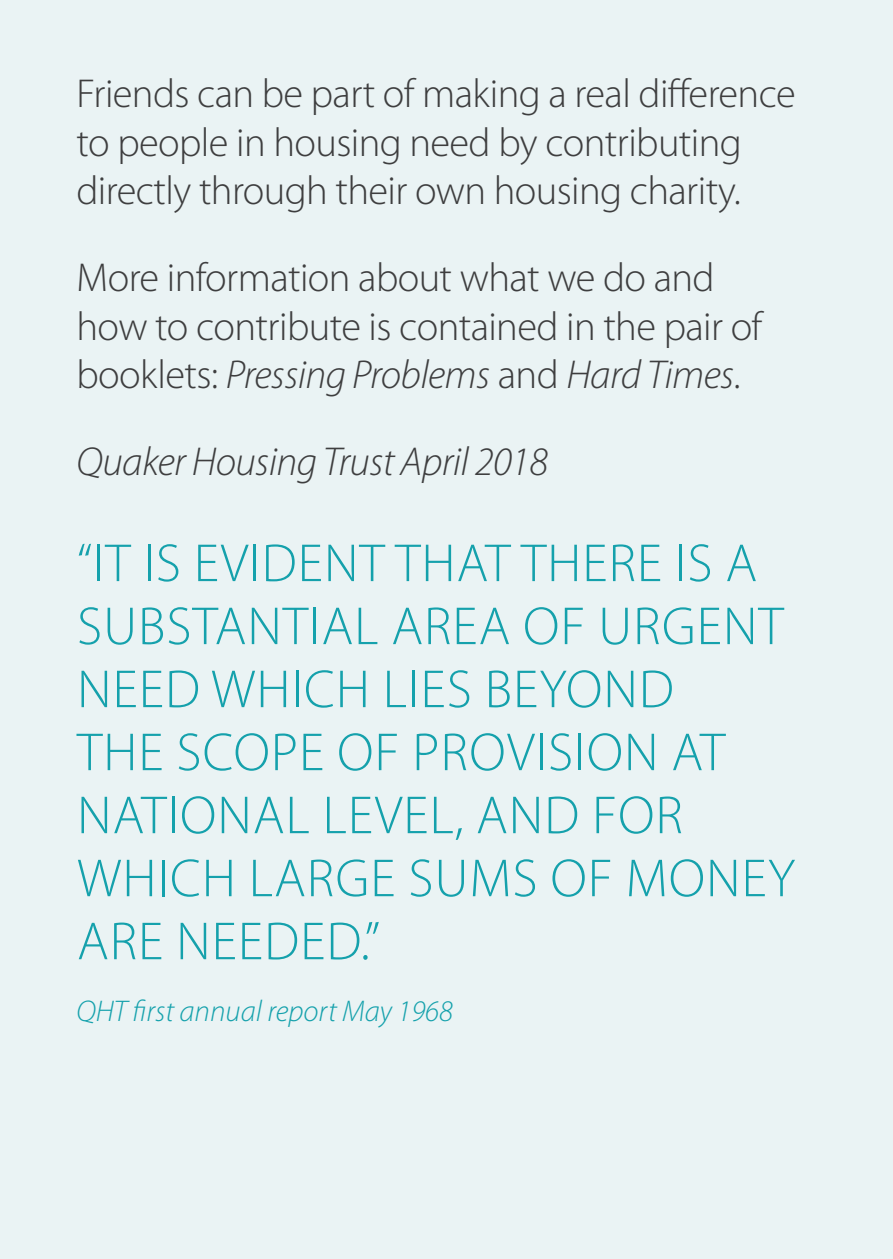
<style>
.page{position:relative;width:893px;height:1259px;background:#eaf3f4}
.page>*{position:absolute;margin:0;border:0;box-sizing:border-box;transform-origin:0 0}
.t1{font:300 54px/63px "Myriad Pro";letter-spacing:.02em;color:#15a1ac}
.t2{font:300 40.5px/48.6px "Myriad Pro";letter-spacing:-.015em;color:#3e3e3f}
.t3{font:italic 300 40.5px "Myriad Pro";letter-spacing:-.015em;color:#3e3e3f}
.t4{font:italic 300 30px "Myriad Pro";color:#15a1ac}
.s1{font-style:italic}
</style>
<div class="page">
<p class="t2" style="left:77px;top:70px;width:721px">Friends can be part of making a real difference to people in housing need by contributing directly through their own housing charity.</p>
<p class="t2" style="left:77px;top:254px;width:687px">More information about what we do and how to contribute is contained in the pair of booklets: <span class="s1">Pressing Problems</span> and <span class="s1">Hard Times</span>.</p>
<p class="t3" style="left:77px;top:440px;width:473px">Quaker Housing Trust April 2018</p>
<p class="t1" style="left:77px;top:532px;width:720px">“IT IS EVIDENT THAT THERE IS A<br>SUBSTANTIAL AREA OF URGENT<br>NEED WHICH LIES BEYOND<br>THE SCOPE OF PROVISION AT<br>NATIONAL LEVEL, AND FOR<br>WHICH LARGE SUMS OF MONEY<br>ARE NEEDED.”</p>
<p class="t4" style="left:77px;top:995px;width:378px">QHT first annual report May 1968</p>
</div>
